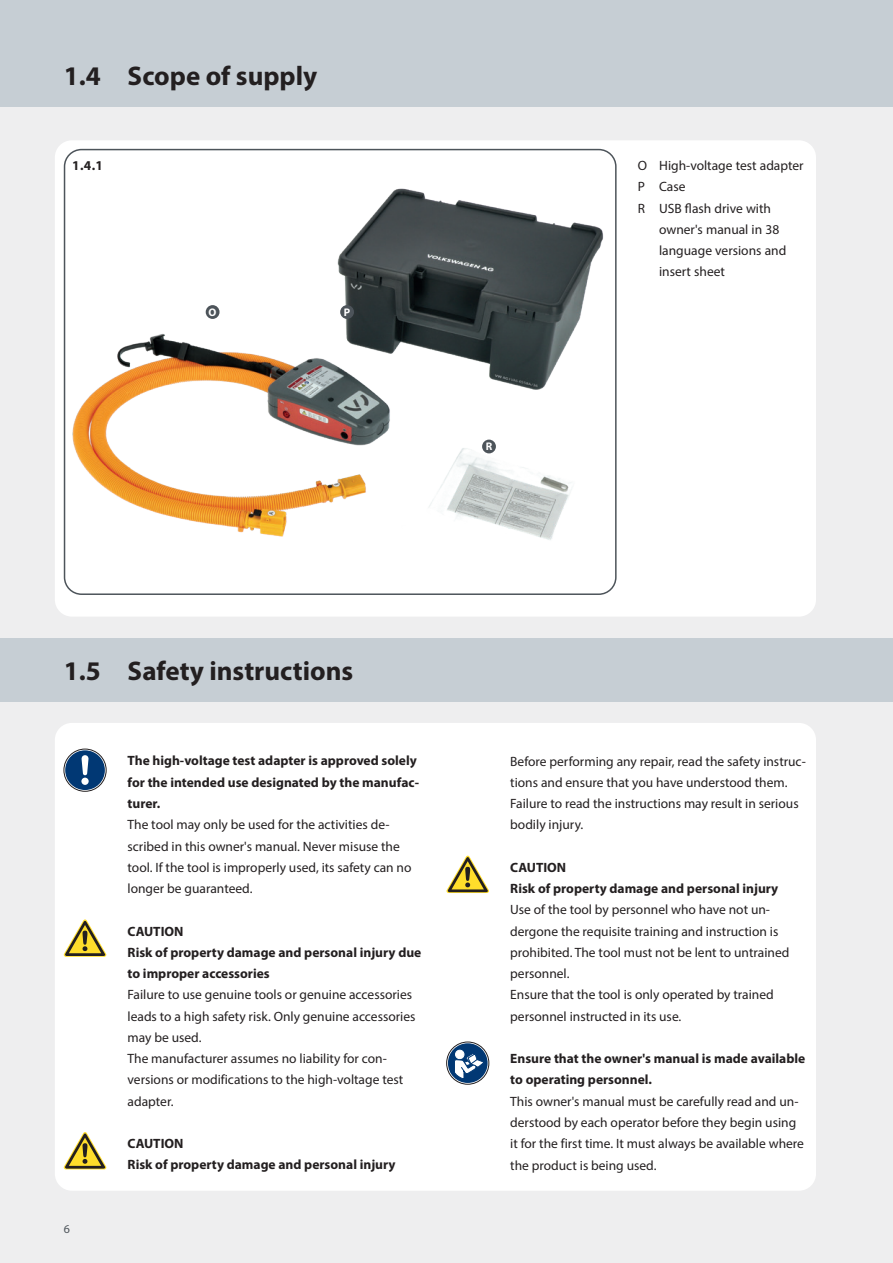
<style>
.page{position:relative;width:893px;height:1263px;background:#eeeeef}
.page>*{position:absolute;margin:0;border:0;box-sizing:border-box;transform-origin:0 0}
.t1{font:700 27px "Myriad Pro";color:#231f20}
.t2{font:13.5px/21.3px "Myriad Pro";color:#231f20}
.t3{font:700 13.5px/21.3px "Myriad Pro";color:#231f20}
.t4{font:12px "Myriad Pro";color:#4d545a}
.t5{font:700 11.1px "Myriad Pro";color:#fff}
</style>
<div class="page">
<div style="left:0;top:0;width:893px;height:106px;background:#c6ced4"></div>
<div style="left:55px;top:140px;width:761px;height:477px;background:#fff;border-radius:17px"></div>
<div style="left:55px;top:723px;width:761px;height:468px;background:#fff;border-radius:17px"></div>
<div style="left:0;top:638px;width:893px;height:64px;background:#c6ced4"></div>
<img style="left:65px;top:150px;width:549px;height:444px">
<div style="left:64px;top:149px;width:553px;height:446px;border:2px solid #4d545a;border-radius:17px"></div>
<div style="left:206px;top:305px;width:14px;height:14px;background:#4d545a;border-radius:50%"></div>
<div style="left:340px;top:305px;width:14px;height:14px;background:#4d545a;border-radius:50%"></div>
<div style="left:482px;top:440px;width:14px;height:13px;background:#4d545a;border-radius:50%"></div>
<svg style="left:64px;top:749px;width:42px;height:42px"></svg>
<div style="left:64px;top:749px;width:42px;height:42px;border:1px solid #231f20;border-radius:50%"></div>
<div style="left:65px;top:750px;width:40px;height:40px;background:#013874;border-radius:50%"></div>
<svg style="left:82px;top:755px;width:6px;height:20px"></svg>
<div style="left:81px;top:778px;width:8px;height:7px;background:#fff;border-radius:50%"></div>
<svg style="left:64px;top:919px;width:42px;height:38px"></svg>
<svg style="left:64px;top:1132px;width:42px;height:37px"></svg>
<svg style="left:446px;top:856px;width:43px;height:37px"></svg>
<svg style="left:447px;top:1042px;width:42px;height:42px"></svg>
<div style="left:446px;top:1042px;width:43px;height:42px;border:1px solid #231f20;border-radius:50%"></div>
<svg style="left:448px;top:1043px;width:40px;height:40px"></svg>
<div style="left:455px;top:1050px;width:9px;height:9px;border:1px solid #fff;border-radius:50%"></div>
<svg style="left:454px;top:1052px;width:31px;height:28px"></svg>
<h1 class="t1" style="left:64px;top:58px;width:255px">1.4 Scope of supply</h1>
<p class="t3" style="left:72px;top:155px;width:32px">1.4.1</p>
<p class="t2" style="left:638px;top:155px;width:167px">O High-voltage test adapter</p>
<p class="t2" style="left:638px;top:176px;width:49px">P Case</p>
<p class="t2" style="left:638px;top:197px;width:135px">R USB flash drive with</p>
<p class="t2" style="left:659px;top:218px;width:122px">owner's manual in 38</p>
<p class="t2" style="left:659px;top:240px;width:129px">language versions and</p>
<p class="t2" style="left:659px;top:261px;width:67px">insert sheet</p>
<p class="t5" style="left:209px;top:305px;width:9px">O</p>
<p class="t5" style="left:344px;top:305px;width:8px">P</p>
<p class="t5" style="left:486px;top:439px;width:8px">R</p>
<h1 class="t1" style="left:64px;top:654px;width:291px">1.5 Safety instructions</h1>
<p class="t4" style="left:64px;top:1222px;width:8px">6</p>
<p class="t3" style="left:128px;top:750px;width:293px">The high-voltage test adapter is approved solely for the intended use designated by the manufac&shy;turer.</p>
<p class="t2" style="left:128px;top:814px;width:285px">The tool may only be used for the activities de&shy;scribed in this owner's manual. Never misuse the tool. If the tool is improperly used, its safety can no longer be guaranteed.</p>
<p class="t3" style="left:128px;top:920px;width:295px">CAUTION<br>Risk of property damage and personal injury due to improper accessories</p>
<p class="t2" style="left:128px;top:984px;width:289px">Failure to use genuine tools or genuine accessories leads to a high safety risk. Only genuine accessories may be used.<br>The manufacturer assumes no liability for con&shy;versions or modifications to the high-voltage test adapter.</p>
<p class="t3" style="left:128px;top:1132px;width:270px">CAUTION<br>Risk of property damage and personal injury</p>
<p class="t2" style="left:510px;top:750px;width:297px">Before performing any repair, read the safety instruc&shy;tions and ensure that you have understood them.<br>Failure to read the instructions may result in serious bodily injury.</p>
<p class="t3" style="left:510px;top:856px;width:270px">CAUTION<br>Risk of property damage and personal injury</p>
<p class="t2" style="left:510px;top:899px;width:281px">Use of the tool by personnel who have not un&shy;dergone the requisite training and instruction is prohibited. The tool must not be lent to untrained personnel.<br>Ensure that the tool is only operated by trained personnel instructed in its use.</p>
<p class="t3" style="left:510px;top:1047px;width:297px">Ensure that the owner's manual is made available to operating personnel.</p>
<p class="t2" style="left:510px;top:1090px;width:295px">This owner's manual must be carefully read and un&shy;derstood by each operator before they begin using it for the first time. It must always be available where the product is being used.</p>
</div>
